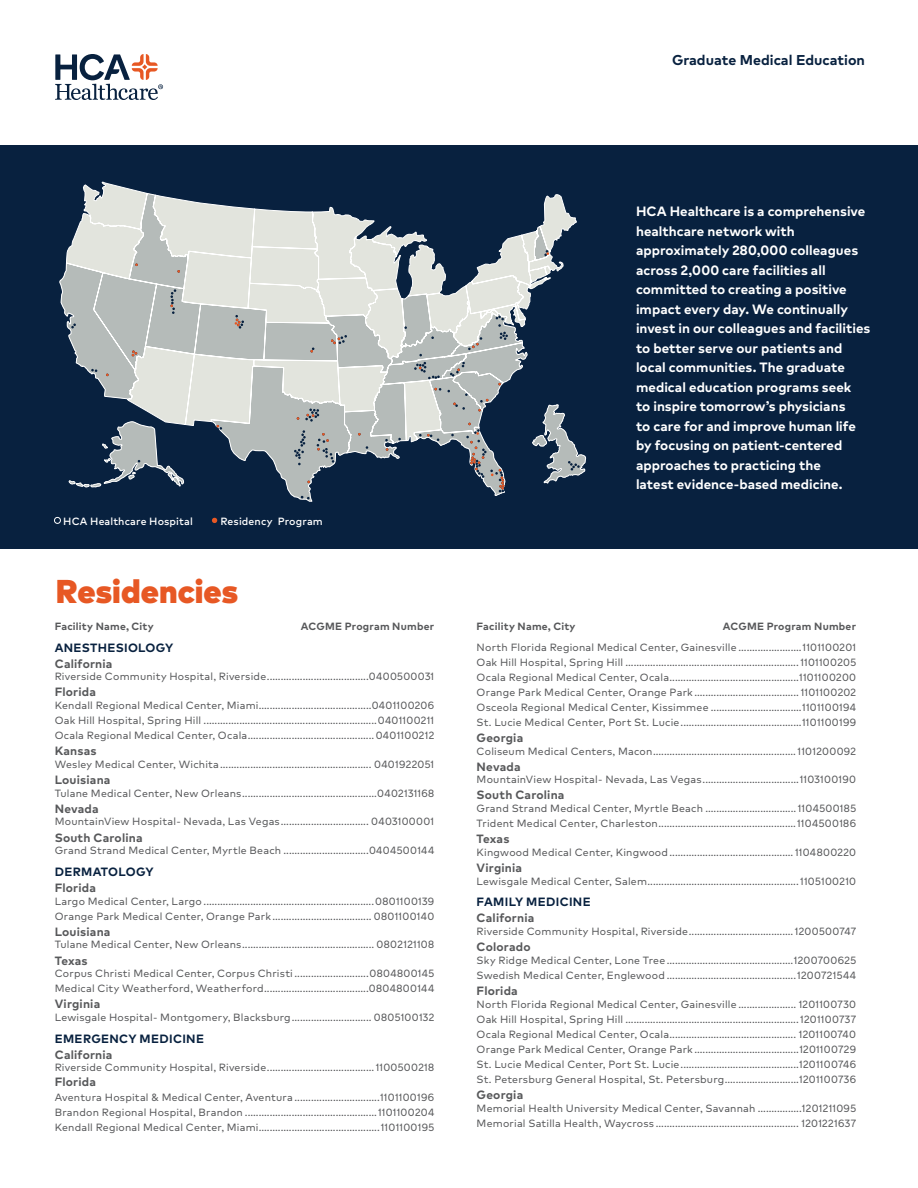
<style>
.page{position:relative;width:918px;height:1188px;background:#fff}
.page>*{position:absolute;margin:0;border:0;box-sizing:border-box;transform-origin:0 0}
.H3_Orange{font:900 33px "Markfor HCA";color:#e75824}
.t1{font:700 14.25px "Markfor HCA";color:#08213f}
.t2{font:700 13.5px/19.5px "Markfor HCA";color:#fff}
.RF_STATE_HEADER{font:700 12px "Markfor HCA";letter-spacing:.015em;color:#57585a}
.SPECIALTY_HEADER{font:700 12px "Markfor HCA";letter-spacing:.025em;color:#08213f}
.hospital_list{font:700 12px "Markfor HCA";letter-spacing:.015em;color:#57585a}
.hospital_list-2{font:10.5px "Markfor HCA";letter-spacing:.02em;color:#57585a}
.hospital_list-3{font:700 10.5px "Markfor HCA";letter-spacing:.02em;color:#57585a}
.t3{font:500 10.5px "Markfor HCA";letter-spacing:.01em;color:#fff}
</style>
<div class="page">
<svg style="left:55px;top:54px;width:108px;height:46px"></svg>
<div style="left:0;top:146px;width:918px;height:403px;background:#08213f"></div>
<svg style="left:60px;top:182px;width:526px;height:319px"></svg>
<svg style="left:54px;top:517px;width:7px;height:7px"></svg>
<svg style="left:212px;top:517px;width:6px;height:6px"></svg>
<p class="t1" style="left:672px;top:49px;width:194px">Graduate Medical Education</p>
<p class="t3" style="left:63px;top:513px;width:131px">HCA Healthcare Hospital</p>
<p class="t3" style="left:220px;top:513px;width:104px">Residency Program</p>
<p class="t2" style="left:636px;top:201px;width:236px">HCA Healthcare is a comprehensive healthcare network with approximately 280,000 colleagues across 2,000 care facilities all committed to creating a positive impact every day. We continually invest in our colleagues and facilities to better serve our patients and local communities. The graduate medical education programs seek<br>to inspire tomorrow’s physicians<br>to care for and improve human life by focusing on patient-centered approaches to practicing the<br>latest evidence-based medicine.</p>
<p class="H3_Orange" style="left:56px;top:566px;width:184px">Residencies</p>
<p class="hospital_list-3" style="left:55px;top:618px;width:100px">Facility Name, City</p>
<p class="hospital_list-3" style="left:301px;top:618px;width:135px">ACGME Program Number</p>
<p class="hospital_list-3" style="left:477px;top:618px;width:100px">Facility Name, City</p>
<p class="hospital_list-3" style="left:723px;top:618px;width:135px">ACGME Program Number</p>
<p class="SPECIALTY_HEADER" style="left:55px;top:638px;width:120px">ANESTHESIOLOGY</p>
<p class="RF_STATE_HEADER" style="left:55px;top:654px;width:59px">California</p>
<p class="hospital_list-2" style="left:55px;top:671px;width:381px">Riverside Community Hospital, Riverside.....................................0400500031</p>
<p class="RF_STATE_HEADER" style="left:55px;top:683px;width:43px">Florida</p>
<p class="hospital_list-2" style="left:55px;top:699px;width:381px">Kendall Regional Medical Center, Miami.........................................0401100206</p>
<p class="hospital_list-2" style="left:55px;top:714px;width:381px">Oak Hill Hospital, Spring Hill ...............................................................0401100211</p>
<p class="hospital_list-2" style="left:55px;top:729px;width:381px">Ocala Regional Medical Center, Ocala..............................................0401100212</p>
<p class="RF_STATE_HEADER" style="left:55px;top:742px;width:43px">Kansas</p>
<p class="hospital_list-2" style="left:55px;top:758px;width:381px">Wesley Medical Center, Wichita....................................................... 0401922051</p>
<p class="RF_STATE_HEADER" style="left:55px;top:771px;width:57px">Louisiana</p>
<p class="hospital_list-2" style="left:55px;top:787px;width:381px">Tulane Medical Center, New Orleans.................................................0402131168</p>
<p class="RF_STATE_HEADER" style="left:55px;top:799px;width:46px">Nevada</p>
<p class="hospital_list-2" style="left:55px;top:816px;width:381px">MountainView Hospital- Nevada, Las Vegas................................ 0403100001</p>
<p class="RF_STATE_HEADER" style="left:55px;top:828px;width:89px">South Carolina</p>
<p class="hospital_list-2" style="left:55px;top:844px;width:381px">Grand Strand Medical Center, Myrtle Beach ...............................0404500144</p>
<p class="SPECIALTY_HEADER" style="left:55px;top:863px;width:100px">DERMATOLOGY</p>
<p class="RF_STATE_HEADER" style="left:55px;top:878px;width:43px">Florida</p>
<p class="hospital_list-2" style="left:55px;top:895px;width:381px">Largo Medical Center, Largo ..............................................................0801100139</p>
<p class="hospital_list-2" style="left:55px;top:910px;width:381px">Orange Park Medical Center, Orange Park .................................... 0801100140</p>
<p class="RF_STATE_HEADER" style="left:55px;top:922px;width:57px">Louisiana</p>
<p class="hospital_list-2" style="left:55px;top:939px;width:381px">Tulane Medical Center, New Orleans................................................ 0802121108</p>
<p class="RF_STATE_HEADER" style="left:55px;top:951px;width:34px">Texas</p>
<p class="hospital_list-2" style="left:55px;top:967px;width:381px">Corpus Christi Medical Center, Corpus Christi ...........................0804800145</p>
<p class="hospital_list-2" style="left:55px;top:982px;width:381px">Medical City Weatherford, Weatherford......................................0804800144</p>
<p class="RF_STATE_HEADER" style="left:55px;top:995px;width:47px">Virginia</p>
<p class="hospital_list-2" style="left:55px;top:1011px;width:381px">Lewisgale Hospital- Montgomery, Blacksburg............................. 0805100132</p>
<p class="SPECIALTY_HEADER" style="left:55px;top:1029px;width:151px">EMERGENCY MEDICINE</p>
<p class="RF_STATE_HEADER" style="left:55px;top:1045px;width:59px">California</p>
<p class="hospital_list-2" style="left:55px;top:1062px;width:381px">Riverside Community Hospital, Riverside.......................................1100500218</p>
<p class="hospital_list" style="left:55px;top:1073px;width:43px">Florida</p>
<p class="hospital_list-2" style="left:55px;top:1092px;width:381px">Aventura Hospital &amp; Medical Center, Aventura ...............................1101100196</p>
<p class="hospital_list-2" style="left:55px;top:1107px;width:381px">Brandon Regional Hospital, Brandon ................................................1101100204</p>
<p class="hospital_list-2" style="left:55px;top:1122px;width:381px">Kendall Regional Medical Center, Miami............................................1101100195</p>
<p class="hospital_list-2" style="left:477px;top:641px;width:381px">North Florida Regional Medical Center, Gainesville .......................1101100201</p>
<p class="hospital_list-2" style="left:477px;top:656px;width:381px">Oak Hill Hospital, Spring Hill ............................................................... 1101100205</p>
<p class="hospital_list-2" style="left:477px;top:671px;width:381px">Ocala Regional Medical Center, Ocala...............................................1101100200</p>
<p class="hospital_list-2" style="left:477px;top:686px;width:381px">Orange Park Medical Center, Orange Park ...................................... 1101100202</p>
<p class="hospital_list-2" style="left:477px;top:701px;width:381px">Osceola Regional Medical Center, Kissimmee .................................1101100194</p>
<p class="hospital_list-2" style="left:477px;top:716px;width:381px">St. Lucie Medical Center, Port St. Lucie............................................1101100199</p>
<p class="RF_STATE_HEADER" style="left:477px;top:728px;width:48px">Georgia</p>
<p class="hospital_list-2" style="left:477px;top:745px;width:381px">Coliseum Medical Centers, Macon....................................................1101200092</p>
<p class="RF_STATE_HEADER" style="left:477px;top:757px;width:46px">Nevada</p>
<p class="hospital_list-2" style="left:477px;top:774px;width:381px">MountainView Hospital- Nevada, Las Vegas...................................1103100190</p>
<p class="RF_STATE_HEADER" style="left:477px;top:786px;width:89px">South Carolina</p>
<p class="hospital_list-2" style="left:477px;top:802px;width:381px">Grand Strand Medical Center, Myrtle Beach .................................1104500185</p>
<p class="hospital_list-2" style="left:477px;top:817px;width:381px">Trident Medical Center, Charleston..................................................1104500186</p>
<p class="RF_STATE_HEADER" style="left:477px;top:830px;width:34px">Texas</p>
<p class="hospital_list-2" style="left:477px;top:846px;width:381px">Kingwood Medical Center, Kingwood............................................. 1104800220</p>
<p class="RF_STATE_HEADER" style="left:477px;top:859px;width:47px">Virginia</p>
<p class="hospital_list-2" style="left:477px;top:875px;width:381px">Lewisgale Medical Center, Salem.......................................................1105100210</p>
<p class="SPECIALTY_HEADER" style="left:477px;top:893px;width:116px">FAMILY MEDICINE</p>
<p class="RF_STATE_HEADER" style="left:477px;top:909px;width:59px">California</p>
<p class="hospital_list-2" style="left:477px;top:925px;width:381px">Riverside Community Hospital, Riverside......................................1200500747</p>
<p class="RF_STATE_HEADER" style="left:477px;top:938px;width:56px">Colorado</p>
<p class="hospital_list-2" style="left:477px;top:954px;width:381px">Sky Ridge Medical Center, Lone Tree ..............................................1200700625</p>
<p class="hospital_list-2" style="left:477px;top:969px;width:381px">Swedish Medical Center, Englewood ...............................................1200721544</p>
<p class="RF_STATE_HEADER" style="left:477px;top:981px;width:43px">Florida</p>
<p class="hospital_list-2" style="left:477px;top:998px;width:381px">North Florida Regional Medical Center, Gainesville ..................... 1201100730</p>
<p class="hospital_list-2" style="left:477px;top:1013px;width:381px">Oak Hill Hospital, Spring Hill ...............................................................1201100737</p>
<p class="hospital_list-2" style="left:477px;top:1028px;width:381px">Ocala Regional Medical Center, Ocala.............................................. 1201100740</p>
<p class="hospital_list-2" style="left:477px;top:1043px;width:381px">Orange Park Medical Center, Orange Park ......................................1201100729</p>
<p class="hospital_list-2" style="left:477px;top:1058px;width:381px">St. Lucie Medical Center, Port St. Lucie...........................................1201100746</p>
<p class="hospital_list-2" style="left:477px;top:1073px;width:381px">St. Petersburg General Hospital, St. Petersburg...........................1201100736</p>
<p class="RF_STATE_HEADER" style="left:477px;top:1085px;width:48px">Georgia</p>
<p class="hospital_list-2" style="left:477px;top:1102px;width:381px">Memorial Health University Medical Center, Savannah ................1201211095</p>
<p class="hospital_list-2" style="left:477px;top:1117px;width:381px">Memorial Satilla Health, Waycross .................................................... 1201221637</p>
</div>
